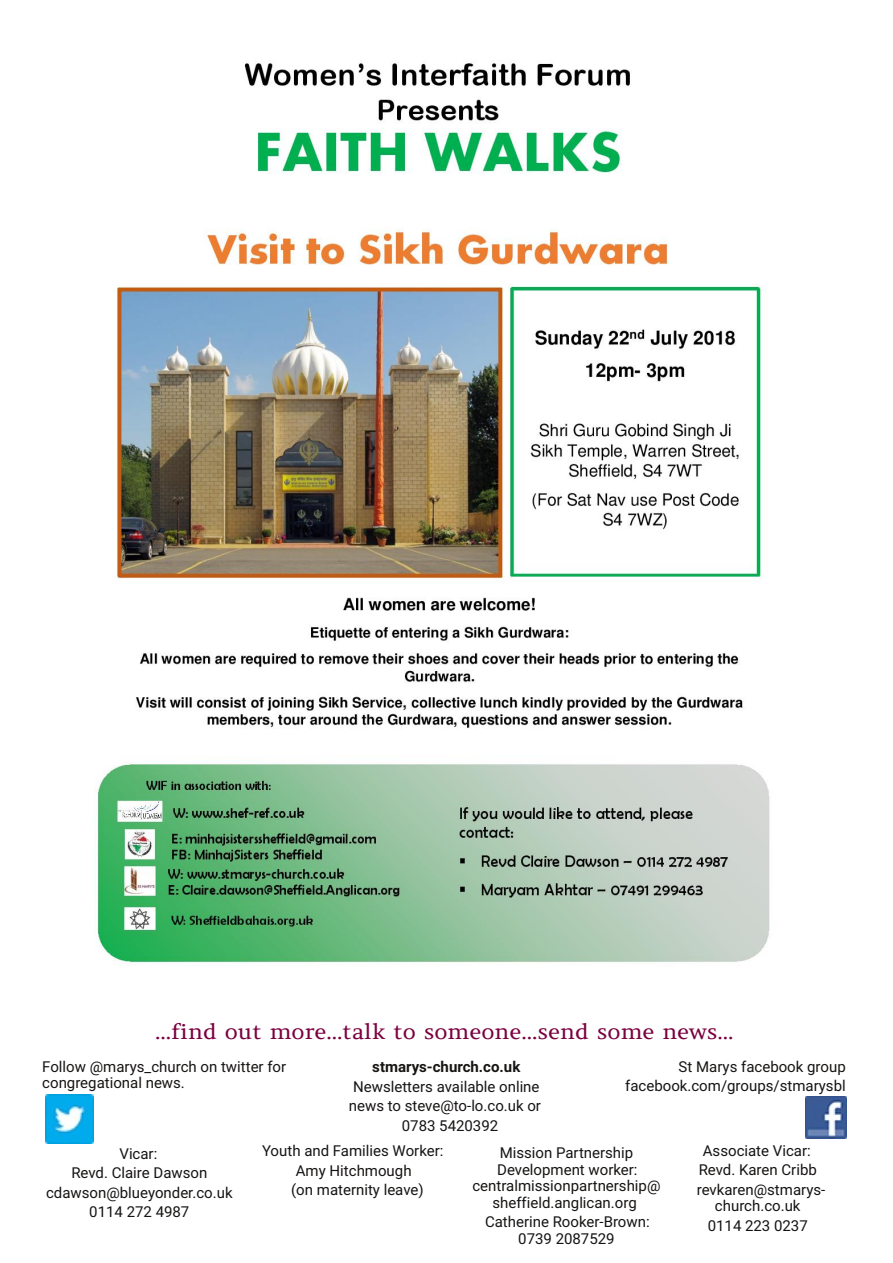
<style>
.page{position:relative;width:893px;height:1263px;background:#fff}
.page>*{position:absolute;margin:0;border:0;box-sizing:border-box;transform-origin:0 0}
.t1{font:21px "Amethysta";color:#7a003f;scale:1.1 1}
.t2{font:15px/19.5px "Roboto";color:#161413;text-align:center}
.t3{font:700 15px "Roboto";color:#161413}
</style>
<div class="page">
<img style="left:805px;top:1097px;width:41px;height:41px">
<img style="left:45px;top:1095px;width:49px;height:48px">
<img style="left:96px;top:63px;width:674px;height:901px">
<h1 class="t1" style="left:155px;top:1018px;width:527px">...find out more...talk to someone...send some news...</h1>
<p class="t2" style="left:42px;top:1058px;width:245px;line-height:16.5px;text-align:left">Follow @marys_church on twitter for congregational news.</p>
<p class="t2" style="left:625px;top:1057px;width:222px;text-align:right">St Marys facebook group facebook.com/groups/stmarysbl</p>
<p class="t3" style="left:372px;top:1058px;width:150px">stmarys-church.co.uk</p>
<p class="t2" style="left:353px;top:1077px;width:188px">Newsletters available online</p>
<p class="t2" style="left:349px;top:1096px;width:194px">news to steve@to-lo.co.uk or</p>
<p class="t2" style="left:402px;top:1116px;width:98px">0783 5420392</p>
<p class="t2" style="left:46px;top:1144px;width:188px">Vicar:<br>Revd. Claire Dawson cdawson@blueyonder.co.uk<br>0114 272 4987</p>
<p class="t2" style="left:262px;top:1141px;width:183px">Youth and Families Worker:</p>
<p class="t2" style="left:296px;top:1161px;width:117px">Amy Hitchmough</p>
<p class="t2" style="left:291px;top:1180px;width:134px">(on maternity leave)</p>
<p class="t2" style="left:472px;top:1145px;width:190px;line-height:16.5px">Mission Partnership<br>Development worker: centralmissionpartnership@ sheffield.anglican.org</p>
<p class="t2" style="left:485px;top:1214px;width:166px;line-height:16.5px">Catherine Rooker-Brown:<br>0739 2087529</p>
<p class="t2" style="left:697px;top:1141px;width:130px">Associate Vicar:<br>Revd. Karen Cribb revkaren@stmarys-</p>
<p class="t2" style="left:708px;top:1196px;width:102px">church.co.uk<br>0114 223 0237</p>
</div>
